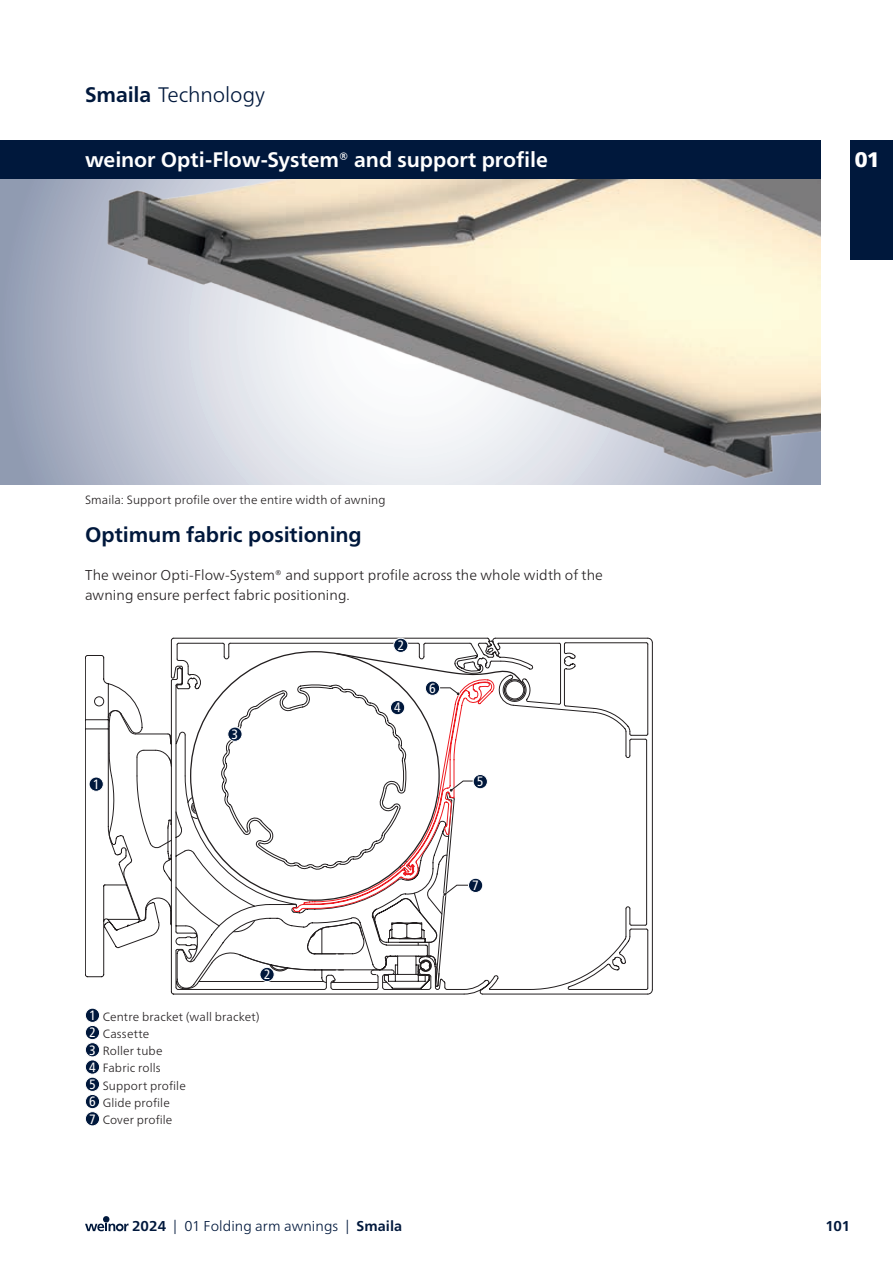
<style>
.page{position:relative;width:893px;height:1263px;background:#fff}
.page>*{position:absolute;margin:0;border:0;box-sizing:border-box;transform-origin:0 0}
.t1{font:700 21px "Frutiger Neue LTW1 G";letter-spacing:-.005em;color:#fff}
.t2{font:700 21px "Frutiger Neue LTW1 G";letter-spacing:-.005em;color:#00183c}
.t3{font:300 21px "Frutiger Neue LTW1 G";letter-spacing:-.005em;color:#00183c}
.t4{font:900 21px "Frutiger Neue LTW1 G";color:#fff}
.t5{font:300 14.25px/19.2px "Frutiger Neue LTW1 G";letter-spacing:.005em;color:#231f20}
.t6{font:300 14.25px "Frutiger Neue LTW1 G";letter-spacing:.005em;color:#00183c}
.t7{font:700 14.25px "Frutiger Neue LTW1 G";color:#00183c}
.t8{font:condensed 13.5px "Frutiger Neue LTW1 G";color:#fff}
.t9{font:300 12px/17.2px "Frutiger Neue LTW1 G";letter-spacing:.01em;color:#231f20}
.s1{font-weight:700}
.s2{font-weight:400;font-stretch:condensed;font-size:13.5px;color:#fff}
</style>
<div class="page">
<img style="left:0;top:179px;width:821px;height:306px">
<svg style="left:170px;top:638px;width:59px;height:75px"></svg>
<svg style="left:190px;top:651px;width:39px;height:62px"></svg>
<svg style="left:229px;top:638px;width:424px;height:352px"></svg>
<svg style="left:170px;top:713px;width:279px;height:276px"></svg>
<svg style="left:292px;top:678px;width:203px;height:234px"></svg>
<svg style="left:449px;top:780px;width:30px;height:12px"></svg>
<svg style="left:443px;top:884px;width:30px;height:12px"></svg>
<svg style="left:335px;top:652px;width:191px;height:49px"></svg>
<svg style="left:85px;top:655px;width:87px;height:322px"></svg>
<div style="left:0;top:140px;width:821px;height:39px;background:#00183c"></div>
<div style="left:85px;top:1008px;width:15px;height:14px;background:#00183c;border-radius:50%"></div>
<div style="left:85px;top:1008px;width:15px;height:15px;border:1px solid #fff;border-radius:50%"></div>
<div style="left:85px;top:1025px;width:15px;height:15px;background:#00183c;border-radius:50%"></div>
<div style="left:85px;top:1025px;width:15px;height:15px;border:1px solid #fff;border-radius:50%"></div>
<div style="left:85px;top:1043px;width:15px;height:14px;background:#00183c;border-radius:50%"></div>
<div style="left:85px;top:1042px;width:15px;height:15px;border:1px solid #fff;border-radius:50%"></div>
<div style="left:85px;top:1060px;width:15px;height:14px;background:#00183c;border-radius:50%"></div>
<div style="left:85px;top:1059px;width:15px;height:15px;border:1px solid #fff;border-radius:50%"></div>
<div style="left:85px;top:1077px;width:15px;height:14px;background:#00183c;border-radius:50%"></div>
<div style="left:85px;top:1077px;width:15px;height:15px;border:1px solid #fff;border-radius:50%"></div>
<div style="left:85px;top:1094px;width:15px;height:15px;background:#00183c;border-radius:50%"></div>
<div style="left:85px;top:1094px;width:15px;height:15px;border:1px solid #fff;border-radius:50%"></div>
<div style="left:85px;top:1112px;width:15px;height:14px;background:#00183c;border-radius:50%"></div>
<div style="left:85px;top:1111px;width:15px;height:15px;border:1px solid #fff;border-radius:50%"></div>
<div style="left:89px;top:777px;width:14px;height:14px;background:#00183c;border-radius:50%"></div>
<div style="left:89px;top:777px;width:15px;height:15px;border:1px solid #fff;border-radius:50%"></div>
<div style="left:394px;top:638px;width:14px;height:14px;background:#00183c;border-radius:50%"></div>
<div style="left:393px;top:638px;width:15px;height:15px;border:1px solid #fff;border-radius:50%"></div>
<div style="left:390px;top:700px;width:15px;height:15px;background:#00183c;border-radius:50%"></div>
<div style="left:390px;top:700px;width:15px;height:15px;border:1px solid #fff;border-radius:50%"></div>
<div style="left:228px;top:727px;width:14px;height:14px;background:#00183c;border-radius:50%"></div>
<div style="left:227px;top:727px;width:15px;height:15px;border:1px solid #fff;border-radius:50%"></div>
<div style="left:425px;top:681px;width:15px;height:14px;background:#00183c;border-radius:50%"></div>
<div style="left:425px;top:681px;width:15px;height:15px;border:1px solid #fff;border-radius:50%"></div>
<div style="left:473px;top:774px;width:14px;height:15px;background:#00183c;border-radius:50%"></div>
<div style="left:473px;top:774px;width:15px;height:15px;border:1px solid #fff;border-radius:50%"></div>
<div style="left:260px;top:967px;width:14px;height:14px;background:#00183c;border-radius:50%"></div>
<div style="left:260px;top:967px;width:14px;height:15px;border:1px solid #fff;border-radius:50%"></div>
<div style="left:468px;top:878px;width:15px;height:14px;background:#00183c;border-radius:50%"></div>
<div style="left:468px;top:878px;width:15px;height:15px;border:1px solid #fff;border-radius:50%"></div>
<svg style="left:85px;top:1216px;width:44px;height:15px"></svg>
<div style="left:850px;top:140px;width:43px;height:119px;background:#00183c"></div>
<h1 class="t3" style="left:85px;top:82px;width:182px"><span class="s1">Smaila</span> Technology</h1>
<h1 class="t1" style="left:85px;top:147px;width:464px">weinor Opti-Flow-System® and support profile</h1>
<p class="t9" style="left:85px;top:491px;width:302px">Smaila: Support profile over the entire width of awning</p>
<h1 class="t2" style="left:85px;top:522px;width:278px">Optimum fabric positioning</h1>
<p class="t5" style="left:85px;top:566px;width:519px">The weinor Opti-Flow-System® and support profile across the whole width of the awning ensure perfect fabric positioning.</p>
<p class="t8" style="left:93px;top:776px;width:8px">1</p>
<p class="t8" style="left:232px;top:726px;width:8px">3</p>
<p class="t8" style="left:264px;top:966px;width:8px">2</p>
<p class="t9" style="left:89px;top:1008px;width:172px"><span class="s2">1</span> Centre bracket (wall bracket)<br><span class="s2">2</span> Cassette<br><span class="s2">3</span> Roller tube<br><span class="s2">4</span> Fabric rolls<br><span class="s2">5</span> Support profile<br><span class="s2">6</span> Glide profile<br><span class="s2">7</span> Cover profile</p>
<p class="t8" style="left:397px;top:637px;width:8px">2</p>
<p class="t8" style="left:394px;top:700px;width:8px">4</p>
<p class="t8" style="left:429px;top:680px;width:8px">6</p>
<p class="t8" style="left:477px;top:774px;width:8px">5</p>
<p class="t8" style="left:472px;top:877px;width:8px">7</p>
<h1 class="t4" style="left:855px;top:144px;width:27px">01</h1>
<p class="t6" style="left:132px;top:1217px;width:272px"><span class="s1">2024</span> | 01 Folding arm awnings | <span class="s1">Smaila</span></p>
<p class="t7" style="left:825px;top:1218px;width:26px">101</p>
</div>
